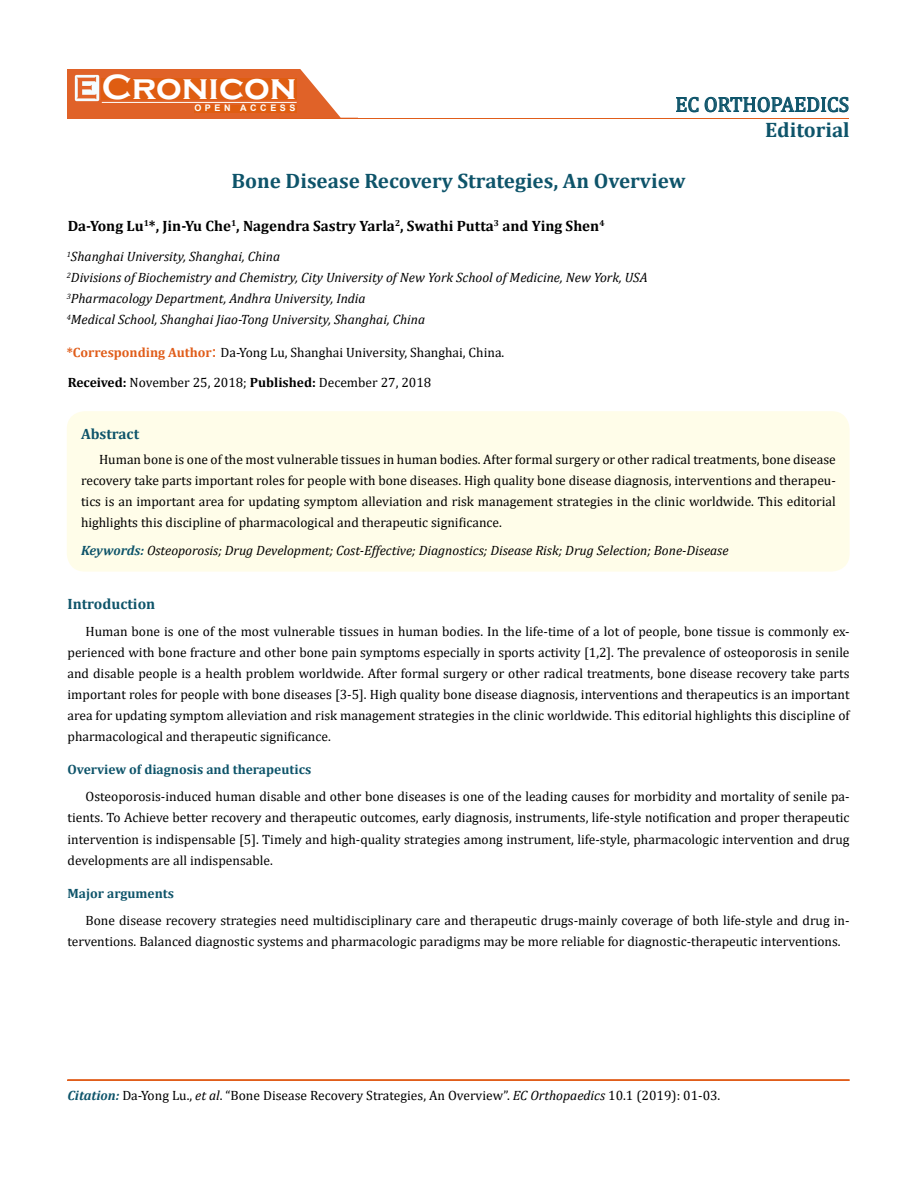
<style>
.page{position:relative;width:917px;height:1190px;background:#fff}
.page>*{position:absolute;margin:0;border:0;box-sizing:border-box;transform-origin:0 0}
.t1{font:700 36px "Copperplate Gothic";color:#fff}
.t2{font:700 21px "Cambria";color:#0e546a}
.t3{font:21px "Cambria";color:#0e546a}
.t4{font:700 15px "Cambria";color:#000}
.t5{font:700 15px "Cambria";color:#0e546a}
.t6{font:13.5px/21px "Cambria";color:#000;text-align:justify}
.t7{font:italic 13.5px/21px "Cambria";color:#000}
.t8{font:700 13.5px "Cambria";color:#0e546a}
.t9{font:700 9px "Arial";letter-spacing:.4em;color:#fff}
.s1{font-weight:700;color:#e05d1a}
.s2{font-size:18px;color:#e05d1a}
.s3{font-weight:700}
.s4{font-weight:700;color:#0e546a}
.s5{font-weight:700;font-style:italic;color:#0e546a}
.s6{font-style:italic}
</style>
<div class="page">
<div style="left:67px;top:70px;width:290px;height:49px;background:#e06228"></div>
<svg style="left:300px;top:69px;width:58px;height:49px"></svg>
<img style="left:75px;top:75px;width:24px;height:26px">
<div style="left:102px;top:79px;width:195px;height:21px;background:#df5d11"></div>
<div style="left:194px;top:105px;width:103px;height:7px;background:#df5d11"></div>
<svg style="left:676px;top:97px;width:172px;height:15px"></svg>
<hr style="left:102px;top:102px;width:194px;height:1px;background:#fff">
<hr style="left:279px;top:118px;width:569px;height:1px;background:#e05d1a">
<hr style="left:67px;top:1080px;width:782px;height:1px;background:#e05d1a">
<div style="left:67px;top:1079px;width:782px;height:1px;border:1px solid #e05d1a"></div>
<div style="left:67px;top:411px;width:782px;height:160px;background:#fffde9;border-radius:18px"></div>
<h1 class="t1" style="left:102px;top:68px;width:196px">Cronicon</h1>
<p class="t9" style="left:194px;top:102px;width:103px">OPEN ACCESS</p>
<h2 class="t3" style="left:675px;top:92px;width:175px">EC ORTHOPAEDICS</h2>
<h2 class="t2" style="left:765px;top:115px;width:86px">Editorial</h2>
<h2 class="t2" style="left:231px;top:166px;width:455px">Bone Disease Recovery Strategies, An Overview</h2>
<p class="t4" style="left:68px;top:215px;width:538px">Da-Yong Lu<sup>1</sup>*, Jin-Yu Che<sup>1</sup>, Nagendra Sastry Yarla<sup>2</sup>, Swathi Putta<sup>3</sup> and Ying Shen<sup>4</sup></p>
<p class="t7" style="left:67px;top:245px;width:582px"><sup>1</sup>Shanghai University, Shanghai, China<br><sup>2</sup>Divisions of Biochemistry and Chemistry, City University of New York School of Medicine, New York, USA <sup>3</sup>Pharmacology Department, Andhra University, India<br><sup>4</sup>Medical School, Shanghai Jiao-Tong University, Shanghai, China</p>
<p class="t6" style="left:67px;top:338px;width:439px;line-height:29.5px"><span class="s1">*Corresponding Author</span><span class="s2">:</span> Da-Yong Lu, Shanghai University, Shanghai, China.<br><span class="s3">Received:</span> November 25, 2018; <span class="s3">Published:</span> December 27, 2018</p>
<p class="t5" style="left:81px;top:423px;width:60px">Abstract</p>
<p class="t6" style="left:81px;top:448px;width:756px;text-indent:18px">Human bone is one of the most vulnerable tissues in human bodies. After formal surgery or other radical treatments, bone disease recovery take parts important roles for people with bone diseases. High quality bone disease diagnosis, interventions and therapeu&shy;tics is an important area for updating symptom alleviation and risk management strategies in the clinic worldwide. This editorial highlights this discipline of pharmacological and therapeutic significance.</p>
<p class="t7" style="left:81px;top:539px;width:649px"><span class="s4">Keywords:</span> Osteoporosis; Drug Development; Cost-Effective; Diagnostics; Disease Risk; Drug Selection; Bone-Disease</p>
<p class="t5" style="left:67px;top:593px;width:89px">Introduction</p>
<p class="t6" style="left:67px;top:621px;width:783px;text-indent:18px">Human bone is one of the most vulnerable tissues in human bodies. In the life-time of a lot of people, bone tissue is commonly ex&shy;perienced with bone fracture and other bone pain symptoms especially in sports activity [1,2]. The prevalence of osteoporosis in senile and disable people is a health problem worldwide. After formal surgery or other radical treatments, bone disease recovery take parts important roles for people with bone diseases [3-5]. High quality bone disease diagnosis, interventions and therapeutics is an important area for updating symptom alleviation and risk management strategies in the clinic worldwide. This editorial highlights this discipline of pharmacological and therapeutic significance.</p>
<p class="t8" style="left:67px;top:760px;width:245px">Overview of diagnosis and therapeutics</p>
<p class="t6" style="left:67px;top:786px;width:783px;text-indent:18px">Osteoporosis-induced human disable and other bone diseases is one of the leading causes for morbidity and mortality of senile pa&shy;tients. To Achieve better recovery and therapeutic outcomes, early diagnosis, instruments, life-style notification and proper therapeutic intervention is indispensable [5]. Timely and high-quality strategies among instrument, life-style, pharmacologic intervention and drug developments are all indispensable.</p>
<p class="t8" style="left:67px;top:883px;width:108px">Major arguments</p>
<p class="t6" style="left:67px;top:909px;width:783px;text-indent:18px">Bone disease recovery strategies need multidisciplinary care and therapeutic drugs-mainly coverage of both life-style and drug in&shy;terventions. Balanced diagnostic systems and pharmacologic paradigms may be more reliable for diagnostic-therapeutic interventions.</p>
<p class="t6" style="left:67px;top:1084px;width:654px"><span class="s5">Citation:</span> Da-Yong Lu., <span class="s6">et al</span>. “Bone Disease Recovery Strategies, An Overview”. <span class="s6">EC Orthopaedics</span> 10.1 (2019): 01-03.</p>
</div>
